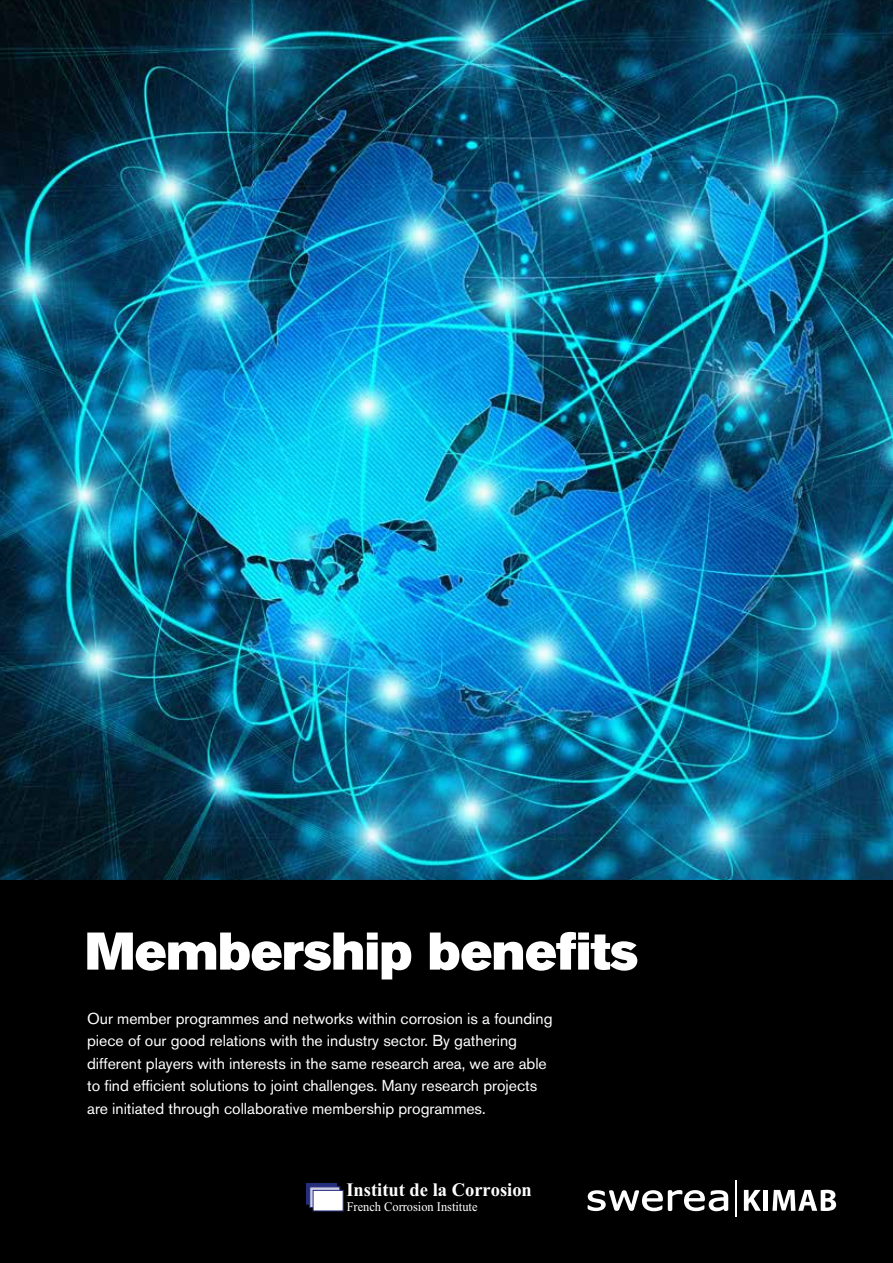
<style>
.page{position:relative;width:893px;height:1263px;background:#fff}
.page>*{position:absolute;margin:0;border:0;box-sizing:border-box;transform-origin:0 0}
.t1{font:52.5px "Akzidenz Grotesk BE Super";letter-spacing:-.01em;color:#fff}
.t2{font:700 19.05px "Times New Roman";color:#fff}
.t3{font:15.75px/22.5px "Akzidenz Grotesk BE";color:#fff}
.t4{font:13.2px "Times New Roman";color:#fff;scale:.94 1}
</style>
<div class="page">
<img style="left:0;top:0;width:893px;height:881px">
<div style="left:0;top:881px;width:893px;height:382px;background:#000"></div>
<svg style="left:744px;top:1190px;width:17px;height:21px"></svg>
<div style="left:763px;top:1190px;width:5px;height:21px;background:#fff"></div>
<svg style="left:772px;top:1190px;width:64px;height:21px"></svg>
<svg style="left:588px;top:1190px;width:140px;height:21px"></svg>
<hr style="left:735px;top:1180px;width:2px;height:36px;background:#fff">
<div style="left:306px;top:1183px;width:30px;height:21px;background:#242e7d"></div>
<svg style="left:309px;top:1187px;width:31px;height:21px"></svg>
<div style="left:313px;top:1190px;width:30px;height:21px;background:#fff;border:1px solid #242e7d"></div>
<h1 class="t1" style="left:85px;top:921px;width:555px">Membership benefits</h1>
<p class="t3" style="left:87px;top:1007px;width:467px">Our member programmes and networks within corrosion is a founding piece of our good relations with the industry sector. By gathering different players with interests in the same research area, we are able to find efficient solutions to joint challenges. Many research projects are initiated through collaborative membership programmes.</p>
<p class="t2" style="left:346px;top:1176px;width:187px">Institut de la Corrosion</p>
<p class="t4" style="left:347px;top:1198px;width:141px">French Corrosion Institute</p>
</div>
